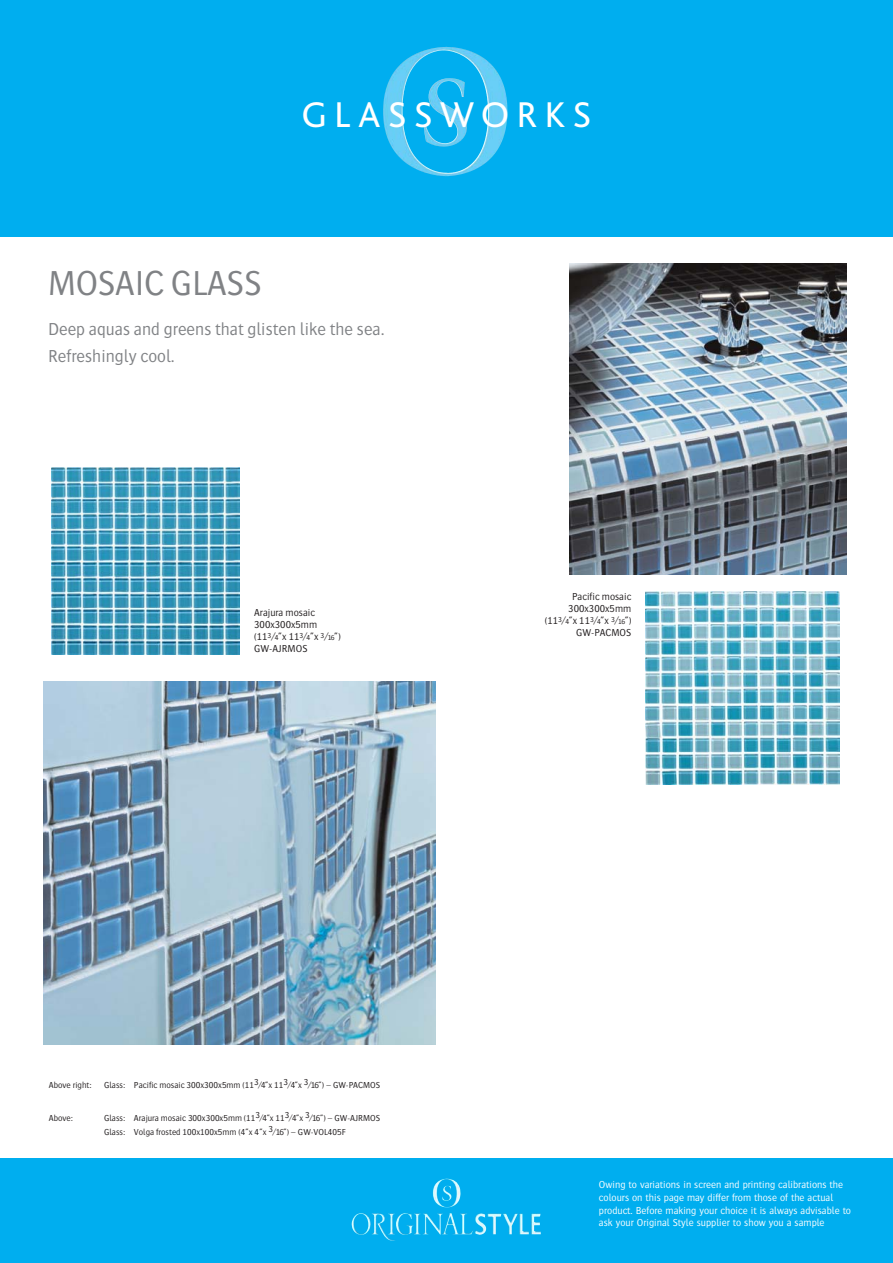
<style>
.page{position:relative;width:893px;height:1263px;background:#fff}
.page>*{position:absolute;margin:0;border:0;box-sizing:border-box;transform-origin:0 0}
.t1{font:37.5px "Bliss";letter-spacing:.205em;color:#fff}
.t2{font:300 36px "Bosis";letter-spacing:-.01em;color:#808285}
.t3{font:300 18px/27px "Bosis";color:#808285}
.t4{font:300 10.5px/12.6px "Bosis";color:#fff}
.t5{font:300 10.5px/12px "Bosis";color:#231f20}
.t6{font:300 9px/13.8px "Bosis";color:#231f20}
.s1{font-size:7.5px}
</style>
<div class="page">
<div style="left:0;top:0;width:892px;height:237px;background:#00aeef"></div>
<img style="left:445px;top:47px;width:62px;height:57px">
<div style="left:0;top:1159px;width:892px;height:104px;background:#00aeef"></div>
<img style="left:352px;top:1179px;width:135px;height:57px">
<img style="left:570px;top:264px;width:276px;height:310px">
<img style="left:43px;top:682px;width:392px;height:362px">
<img style="left:645px;top:591px;width:194px;height:194px">
<img style="left:52px;top:468px;width:187px;height:186px">
<h1 class="t1" style="left:302px;top:100px;width:291px">GLASSWORKS</h1>
<h2 class="t2" style="left:48px;top:269px;width:215px">MOSAIC GLASS</h2>
<h3 class="t3" style="left:48px;top:317px;width:338px">Deep aquas and greens that glisten like the sea.<br>Refreshingly cool.</h3>
<p class="t5" style="left:254px;top:608px;width:88px">Arajura mosaic<br>300x300x5mm (11<sup>3</sup>/<span class="s1">4</span>”x 11<sup>3</sup>/<span class="s1">4</span>”x <sup>3</sup>/<span class="s1">16</span>”)<br>GW-AJRMOS</p>
<p class="t5" style="left:544px;top:591px;width:88px;text-align:right">Pacific mosaic<br>300x300x5mm (11<sup>3</sup>/<span class="s1">4</span>”x 11<sup>3</sup>/<span class="s1">4</span>”x <sup>3</sup>/<span class="s1">16</span>”)<br>GW-PACMOS</p>
<p class="t6" style="left:49px;top:1079px;width:44px">Above right:</p>
<p class="t6" style="left:104px;top:1079px;width:278px">Glass: Pacific mosaic 300x300x5mm (113/4”x 113/4”x 3/16”) – GW-PACMOS</p>
<p class="t6" style="left:49px;top:1112px;width:26px">Above:</p>
<p class="t6" style="left:104px;top:1112px;width:277px">Glass: Arajura mosaic 300x300x5mm (113/4”x 113/4”x 3/16”) – GW-AJRMOS<br>Glass: Volga frosted 100x100x5mm (4”x 4”x 3/16”) – GW-VOL405F</p>
<p class="t4" style="left:599px;top:1179px;width:254px">Owing to variations in screen and printing calibrations the colours on this page may differ from those of the actual product. Before making your choice it is always advisable to ask your Original Style supplier to show you a sample</p>
</div>
